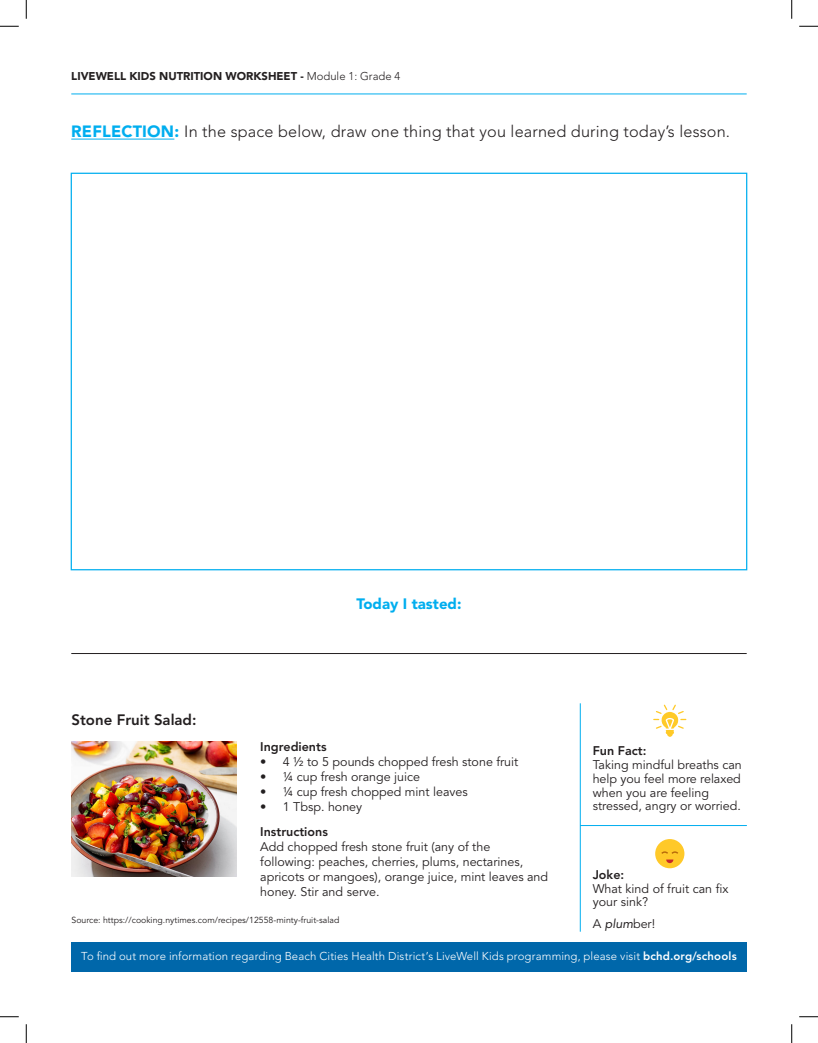
<style>
.page{position:relative;width:818px;height:1043px;background:#fff}
.page>*{position:absolute;margin:0;border:0;box-sizing:border-box;transform-origin:0 0}
.t1{font:300 16.25px "Avenir";letter-spacing:.01em;color:#231f20}
.t2{font:800 15px "Avenir";color:#231f20}
.t3{font:900 15px "Avenir";color:#00aeef}
.t4{font:12.5px/13.8px "Avenir";color:#231f20}
.t5{font:800 12.5px "Avenir";color:#231f20}
.t6{font:300 11.38px "Avenir";letter-spacing:.01em;color:#fff}
.t7{font:900 11.25px "Avenir";color:#231f20}
.t8{font:8.75px "Avenir";color:#231f20}
.s1{font-weight:300}
.s2{font-weight:900;color:#00aeef}
.s3{font-style:italic}
.s4{font-weight:800}
</style>
<div class="page">
<div style="left:71px;top:942px;width:676px;height:29px;background:#0067aa"></div>
<hr style="left:71px;top:94px;width:675px;height:1px;background:#00aeef">
<hr style="left:71px;top:139px;width:103px;height:1px;background:#00aeef">
<hr style="left:71px;top:653px;width:675px;height:1px;background:#231f20">
<img style="left:71px;top:741px;width:165px;height:135px">
<hr style="left:580px;top:703px;width:1px;height:228px;background:#00aeef">
<hr style="left:580px;top:825px;width:166px;height:1px;background:#00aeef">
<svg style="left:653px;top:704px;width:33px;height:33px"></svg>
<div style="left:655px;top:839px;width:29px;height:29px;background:#ffc929;border-radius:50%"></div>
<svg style="left:661px;top:851px;width:17px;height:12px"></svg>
<svg style="left:0;top:25px;width:19px;height:2px"></svg>
<svg style="left:799px;top:25px;width:19px;height:2px"></svg>
<svg style="left:0;top:1016px;width:19px;height:1px"></svg>
<svg style="left:799px;top:1016px;width:19px;height:1px"></svg>
<svg style="left:25px;top:0;width:2px;height:19px"></svg>
<svg style="left:25px;top:1024px;width:2px;height:18px"></svg>
<svg style="left:791px;top:0;width:1px;height:19px"></svg>
<svg style="left:791px;top:1024px;width:1px;height:18px"></svg>
<p class="t7" style="left:71px;top:69px;width:331px">LIVEWELL KIDS NUTRITION WORKSHEET - <span class="s1">Module 1: Grade 4</span></p>
<p class="t1" style="left:71px;top:122px;width:660px"><span class="s2">REFLECTION:</span> In the space below, draw one thing that you learned during today’s lesson.</p>
<p class="t2" style="left:71px;top:711px;width:126px">Stone Fruit Salad:</p>
<p class="t3" style="left:356px;top:595px;width:106px">Today I tasted:</p>
<p class="t5" style="left:260px;top:739px;width:68px">Ingredients</p>
<p class="t4" style="left:260px;top:755px;width:259px">• 4 ½ to 5 pounds chopped fresh stone fruit</p>
<p class="t4" style="left:260px;top:770px;width:161px">• ¼ cup fresh orange juice</p>
<p class="t4" style="left:260px;top:785px;width:209px">• ¼ cup fresh chopped mint leaves</p>
<p class="t4" style="left:260px;top:800px;width:103px">• 1 Tbsp. honey</p>
<p class="t5" style="left:260px;top:824px;width:69px">Instructions</p>
<p class="t4" style="left:260px;top:839px;width:289px;line-height:15px">Add chopped fresh stone fruit (any of the<br>following: peaches, cherries, plums, nectarines, apricots or mangoes), orange juice, mint leaves and honey. Stir and serve.</p>
<p class="t8" style="left:71px;top:915px;width:269px">Source: https://cooking.nytimes.com/recipes/12558-minty-fruit-salad</p>
<p class="t5" style="left:592px;top:743px;width:55px">Fun Fact:</p>
<p class="t4" style="left:592px;top:758px;width:151px">Taking mindful breaths can help you feel more relaxed when you are feeling stressed, angry or worried.</p>
<p class="t5" style="left:592px;top:867px;width:33px">Joke:</p>
<p class="t4" style="left:592px;top:881px;width:137px">What kind of fruit can fix your sink?</p>
<p class="t4" style="left:592px;top:916px;width:64px">A <span class="s3">plum</span>ber!</p>
<p class="t6" style="left:81px;top:949px;width:657px">To find out more information regarding Beach Cities Health District’s LiveWell Kids programming, please visit <span class="s4">bchd.org/schools</span></p>
</div>
